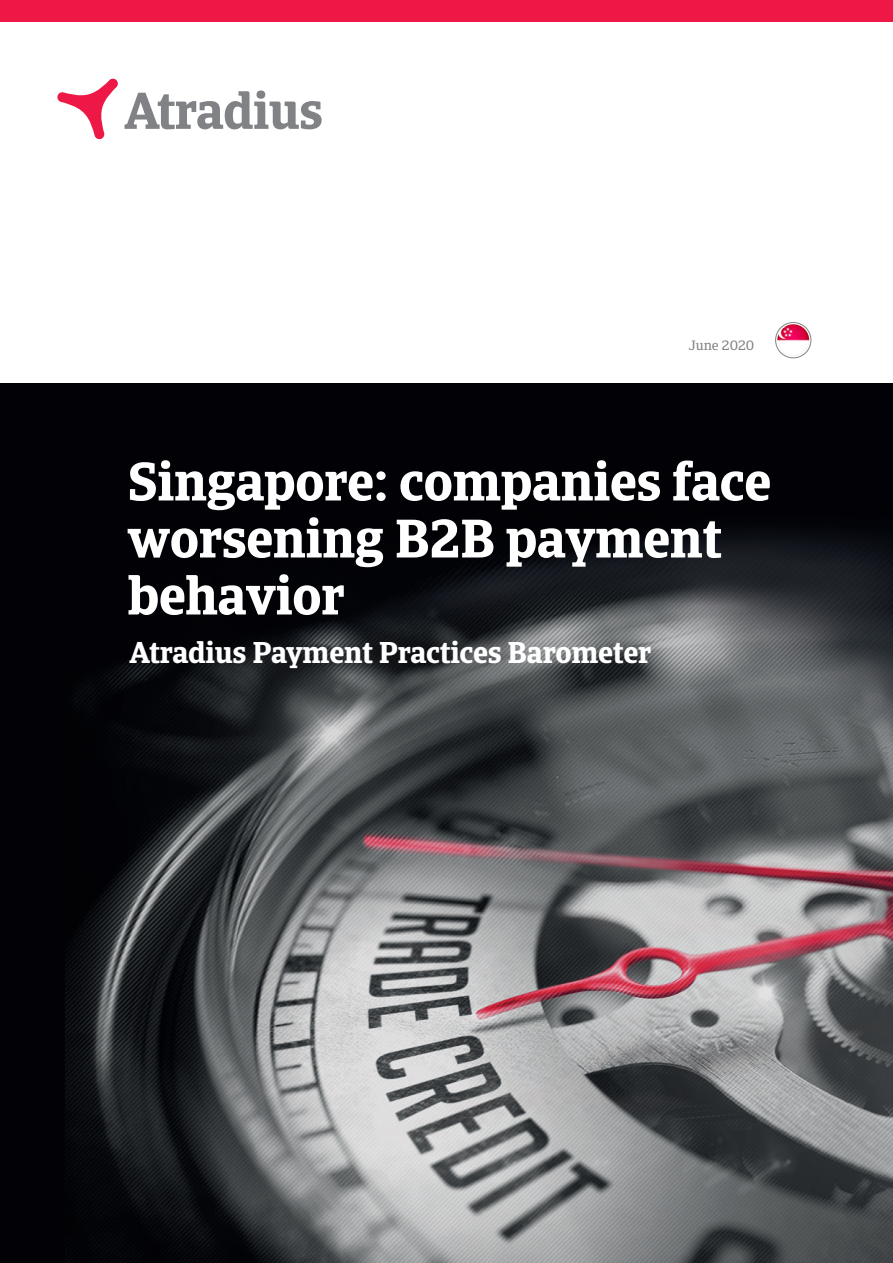
<style>
.page{position:relative;width:893px;height:1263px;background:#fff}
.page>*{position:absolute;margin:0;border:0;box-sizing:border-box;transform-origin:0 0}
.title_46pt_white{font:700 54px/57px "Catalana";letter-spacing:-.01em;color:#fff}
.t1{font:700 30px "Catalana";letter-spacing:-.01em;color:#fff}
.t2{font:13.5px "Catalana";color:#808285}
</style>
<div class="page">
<img style="left:0;top:384px;width:893px;height:879px">
<svg style="left:125px;top:90px;width:197px;height:39px"></svg>
<svg style="left:57px;top:78px;width:61px;height:62px"></svg>
<div style="left:0;top:0;width:893px;height:21px;background:#ed1845"></div>
<svg style="left:775px;top:322px;width:36px;height:36px"></svg>
<img style="left:777px;top:324px;width:32px;height:32px;border-radius:16px">
<p class="t2" style="left:689px;top:338px;width:67px">June 2020</p>
<p class="title_46pt_white" style="left:128px;top:454px;width:645px">Singapore: companies face worsening B2B payment behavior</p>
<p class="t1" style="left:130px;top:633px;width:523px">Atradius Payment Practices Barometer</p>
</div>
